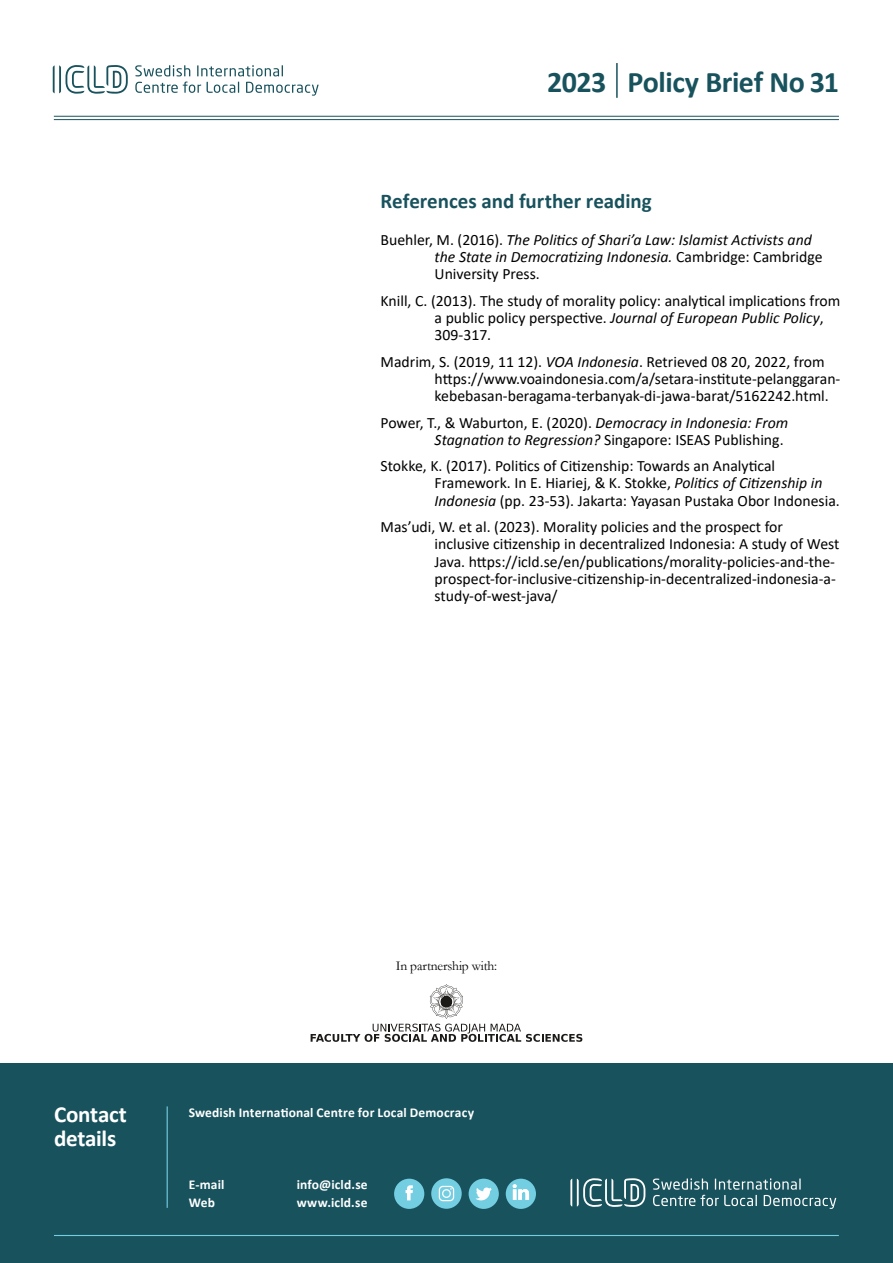
<style>
.page{position:relative;width:893px;height:1263px;background:#fff}
.page>*{position:absolute;margin:0;border:0;box-sizing:border-box;transform-origin:0 0}
.t1{font:700 30px "Calibri";letter-spacing:-.015em;color:#18525d}
.t2{font:700 23.1px "Calibri";letter-spacing:-.01em;color:#fff}
.t3{font:700 21px "Calibri";letter-spacing:-.005em;color:#18525d}
.Bibliography{font:15.75px/17.2px "Calibri";color:#000}
.Bibliography-2{font:italic 15.75px/17.4px "Calibri";color:#000}
.t4{font:700 13.5px "Calibri";letter-spacing:.01em;color:#fff}
.t5{font:13.5px "Garamond";letter-spacing:-.01em;color:#000}
.s1{font-style:normal}
.s2{font-style:italic}
</style>
<div class="page">
<div style="left:0;top:1063px;width:893px;height:200px;background:#18525d"></div>
<svg style="left:53px;top:65px;width:75px;height:29px"></svg>
<svg style="left:246px;top:82px;width:73px;height:14px"></svg>
<svg style="left:207px;top:82px;width:32px;height:11px"></svg>
<svg style="left:197px;top:65px;width:86px;height:11px"></svg>
<svg style="left:135px;top:65px;width:55px;height:11px"></svg>
<svg style="left:135px;top:82px;width:66px;height:11px"></svg>
<hr style="left:54px;top:119px;width:785px;height:1px;background:#18525d">
<hr style="left:54px;top:116px;width:785px;height:1px;background:#18525d">
<hr style="left:616px;top:63px;width:2px;height:35px;background:#18525d">
<hr style="left:167px;top:1106px;width:1px;height:102px;background:#74cee2">
<hr style="left:54px;top:1235px;width:785px;height:1px;background:#74cee2">
<div style="left:469px;top:1179px;width:30px;height:30px;background:#74cee2;border-radius:50%"></div>
<svg style="left:476px;top:1187px;width:16px;height:13px"></svg>
<div style="left:394px;top:1179px;width:30px;height:30px;background:#74cee2;border-radius:50%"></div>
<svg style="left:406px;top:1185px;width:7px;height:15px"></svg>
<svg style="left:570px;top:1178px;width:75px;height:29px"></svg>
<svg style="left:653px;top:1178px;width:183px;height:31px"></svg>
<svg style="left:431px;top:1178px;width:31px;height:31px"></svg>
<div style="left:439px;top:1186px;width:15px;height:15px;border:1px solid #fff;border-radius:4px"></div>
<div style="left:442px;top:1189px;width:9px;height:9px;border:1px solid #fff;border-radius:50%"></div>
<div style="left:506px;top:1179px;width:30px;height:30px;background:#74cee2;border-radius:50%"></div>
<svg style="left:512px;top:1184px;width:17px;height:16px"></svg>
<svg style="left:311px;top:984px;width:271px;height:58px"></svg>
<p class="t1" style="left:547px;top:60px;width:61px">2023</p>
<p class="t1" style="left:627px;top:60px;width:213px">Policy Brief No 31</p>
<p class="t3" style="left:381px;top:186px;width:273px">References and further reading</p>
<p class="Bibliography-2" style="left:435px;top:230px;width:389px;text-indent:-54px"><span class="s1">Buehler, M. (2016).</span> The Politics of Shari’a Law: Islamist Activists and the State in Democratizing Indonesia. <span class="s1">Cambridge: Cambridge<br>University Press.</span></p>
<p class="Bibliography" style="left:435px;top:291px;width:407px;text-indent:-54px">Knill, C. (2013). The study of morality policy: analytical implications from a public policy perspective. <span class="s2">Journal of European Public Policy</span>,<br>309-317.</p>
<p class="Bibliography" style="left:435px;top:352px;width:407px;text-indent:-54px">Madrim, S. (2019, 11 12). <span class="s2">VOA Indonesia</span>. Retrieved 08 20, 2022, from https://www.voaindonesia.com/a/setara-institute-pelanggaran&shy;kebebasan-beragama-terbanyak-di-jawa-barat/5162242.html.</p>
<p class="Bibliography" style="left:381px;top:413px;width:409px;text-align:right">Power, T., &amp; Waburton, E. (2020). <span class="s2">Democracy in Indonesia: From<br>Stagnation to Regression?</span> Singapore: ISEAS Publishing.</p>
<p class="Bibliography" style="left:435px;top:457px;width:407px;text-indent:-54px">Stokke, K. (2017). Politics of Citizenship: Towards an Analytical<br>Framework. In E. Hiariej, &amp; K. Stokke, <span class="s2">Politics of Citizenship in<br>Indonesia</span> (pp. 23-53). Jakarta: Yayasan Pustaka Obor Indonesia.</p>
<p class="Bibliography" style="left:435px;top:518px;width:406px;text-indent:-54px">Mas’udi, W. et al. (2023). Morality policies and the prospect for inclusive citizenship in decentralized Indonesia: A study of West Java. https://icld.se/en/publications/morality-policies-and-the&shy;prospect-for-inclusive-citizenship-in-decentralized-indonesia-a&shy;study-of-west-java/</p>
<p class="t2" style="left:54px;top:1097px;width:74px">Contact</p>
<p class="t2" style="left:54px;top:1121px;width:64px">details</p>
<p class="t5" style="left:396px;top:958px;width:103px">In partnership with:</p>
<p class="t4" style="left:189px;top:1102px;width:287px">Swedish International Centre for Local Democracy</p>
<p class="t4" style="left:189px;top:1174px;width:37px">E-mail</p>
<p class="t4" style="left:297px;top:1174px;width:72px">info@icld.se</p>
<p class="t4" style="left:189px;top:1192px;width:28px">Web</p>
<p class="t4" style="left:297px;top:1192px;width:72px">www.icld.se</p>
</div>
